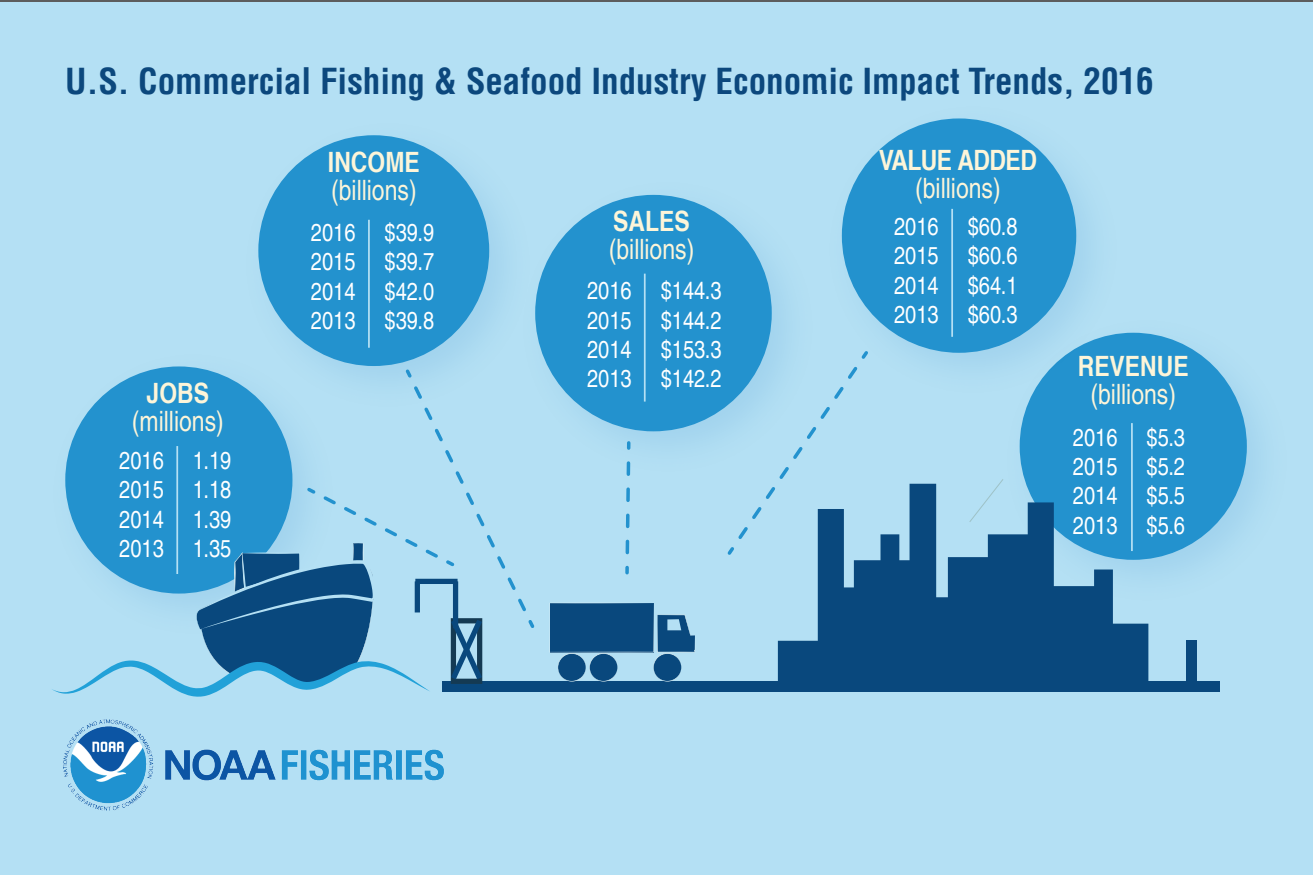
<style>
.page{position:relative;width:1313px;height:875px;background:#fff}
.page>*{position:absolute;margin:0;border:0;box-sizing:border-box;transform-origin:0 0}
.t1{font:700 condensed 35px "Helvetica LT Pro";color:#0c487d}
.t2{font:condensed 28px/28px "Helvetica LT Pro";color:#fdf5d9}
.t3{font:700 condensed 28px/28px "Helvetica LT Pro";letter-spacing:-.02em;color:#fdf5d9;text-align:center}
.t4{font:condensed 24.5px/29.4px "Helvetica LT Pro";color:#fff;text-align:justify}
.s1{font-weight:700}
.s2{font-weight:400}
</style>
<div class="page">
<div style="left:0;top:3px;width:1312px;height:872px;background:#b4e0f4"></div>
<img style="left:545px;top:194px;width:240px;height:256px">
<img style="left:1132px;top:332px;width:127px;height:241px">
<div style="left:1019px;top:333px;width:227px;height:227px;background:#2392ce;border-radius:50%"></div>
<div style="left:535px;top:195px;width:236px;height:236px;background:#2392ce;border-radius:50%"></div>
<img style="left:258px;top:135px;width:287px;height:232px">
<div style="left:258px;top:135px;width:231px;height:231px;background:#2392ce;border-radius:50%"></div>
<img style="left:258px;top:338px;width:91px;height:29px">
<div style="left:1186px;top:640px;width:10px;height:41px;background:#09487d"></div>
<div style="left:442px;top:681px;width:777px;height:11px;background:#09487d"></div>
<svg style="left:549px;top:603px;width:146px;height:79px"></svg>
<hr style="left:1131px;top:423px;width:1px;height:128px;background:#b4e0f4">
<img style="left:841px;top:121px;width:291px;height:288px">
<div style="left:842px;top:118px;width:234px;height:235px;background:#2392ce;border-radius:50%"></div>
<svg style="left:52px;top:367px;width:483px;height:330px"></svg>
<svg style="left:627px;top:443px;width:3px;height:5px"></svg>
<svg style="left:625px;top:461px;width:6px;height:112px"></svg>
<svg style="left:724px;top:348px;width:147px;height:207px"></svg>
<hr style="left:644px;top:274px;width:1px;height:128px;background:#b4e0f4">
<svg style="left:778px;top:484px;width:370px;height:197px"></svg>
<hr style="left:368px;top:220px;width:2px;height:128px;background:#b4e0f4">
<hr style="left:951px;top:209px;width:2px;height:128px;background:#b4e0f4">
<img style="left:63px;top:719px;width:381px;height:92px">
<p class="t1" style="left:65px;top:58px;width:1089px">U.S. Commercial Fishing &amp; Seafood Industry Economic Impact Trends, 2016</p>
<p class="t2" style="left:132px;top:378px;width:93px;text-align:center"><span class="s1">JOBS </span>(millions)</p>
<p class="t4" style="left:119px;top:446px;width:46px">2016<br>2015<br>2014<br>2013</p>
<p class="t4" style="left:193px;top:446px;width:40px">1.19<br>1.18<br>1.39<br>1.35</p>
<p class="t2" style="left:328px;top:148px;width:93px"><span class="s1">INCOME </span>(billions)</p>
<p class="t4" style="left:311px;top:217px;width:46px">2016<br>2015<br>2014<br>2013</p>
<p class="t4" style="left:384px;top:217px;width:51px">$39.9 $39.7 $42.0 $39.8</p>
<p class="t2" style="left:609px;top:207px;width:87px"><span class="s1">SALES </span>(billions)</p>
<p class="t4" style="left:587px;top:276px;width:46px">2016<br>2015<br>2014<br>2013</p>
<p class="t4" style="left:661px;top:276px;width:62px">$144.3 $144.2 $153.3 $142.2</p>
<p class="t3" style="left:879px;top:146px;width:159px">VALUE ADDED <span class="s2">(billions)</span></p>
<p class="t4" style="left:894px;top:211px;width:46px">2016<br>2015<br>2014<br>2013</p>
<p class="t4" style="left:967px;top:211px;width:51px">$60.8 $60.6 $64.1 $60.3</p>
<p class="t2" style="left:1077px;top:352px;width:112px;text-align:center"><span class="s1">REVENUE </span>(billions)</p>
<p class="t4" style="left:1072px;top:422px;width:46px">2016<br>2015<br>2014<br>2013</p>
<p class="t4" style="left:1146px;top:422px;width:40px">$5.3 $5.2 $5.5 $5.6</p>
</div>
